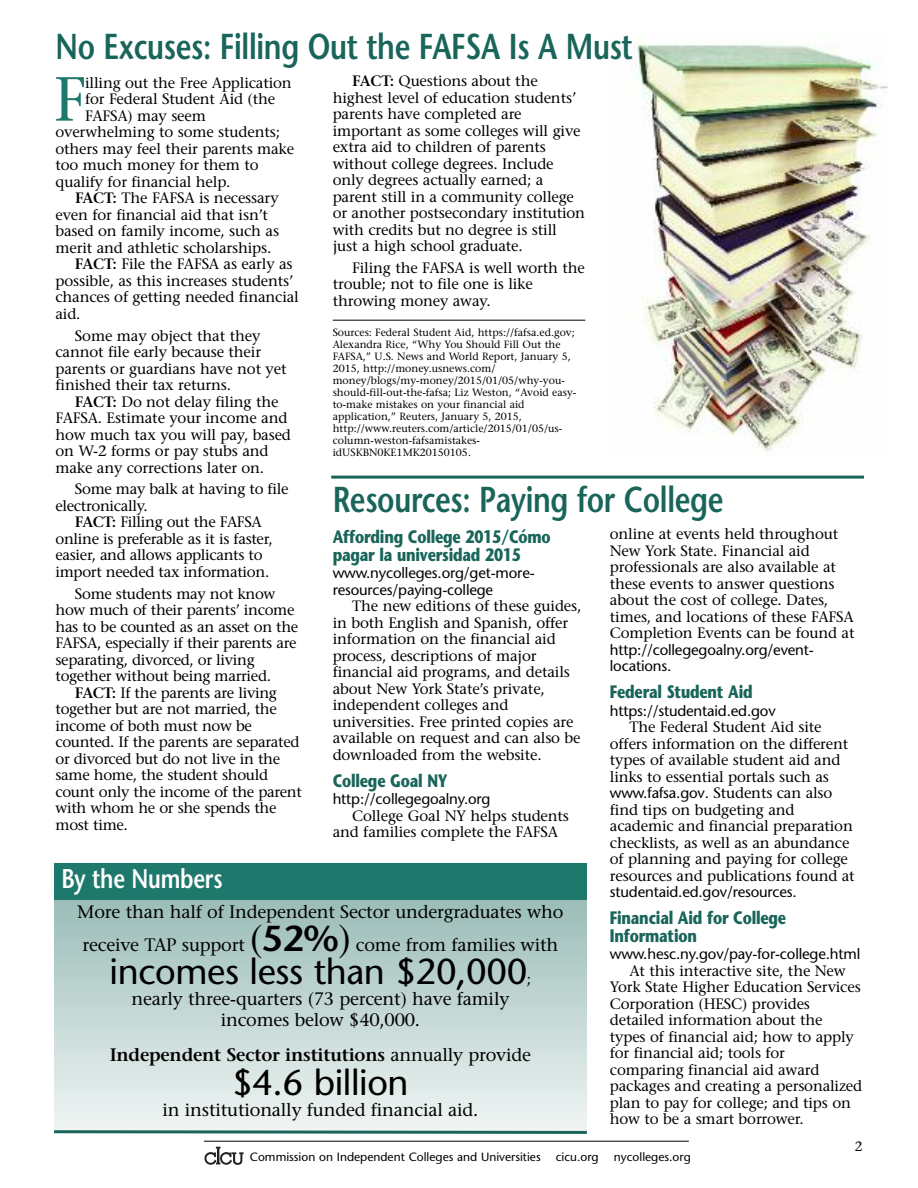
<style>
.page{position:relative;width:918px;height:1188px;background:#fff}
.page>*{position:absolute;margin:0;border:0;box-sizing:border-box;transform-origin:0 0}
.t1{font:62.1px "Stone Serif";color:#1e796c}
.t2{font:600 36px "Stone Sans";letter-spacing:-.01em;color:#19655a;scale:.8 1}
.t3{font:36px "Stone Sans";letter-spacing:-.01em;color:#000}
.t4{font:600 27px "Stone Sans";letter-spacing:-.01em;color:#fff;scale:.8 1}
.t5{font:18px/33px "Stone Serif";letter-spacing:-.01em;color:#000}
.t6{font:700 18px/18px "Stone Sans";letter-spacing:-.015em;color:#19655a;scale:.8 1}
.t7{font:600 18px "Stone Serif";letter-spacing:-.01em;color:#000}
.t8{font:15px/16.5px "Stone Serif";letter-spacing:-.01em;color:#000}
.t9{font:15px/16.5px "Stone Sans";letter-spacing:-.01em;color:#000}
.t10{font:13.5px "Stone Serif";color:#000}
.t11{font:12px "Stone Sans";color:#000}
.t12{font:10.5px/12px "Stone Serif";color:#000}
.s1{font-weight:600}
.s2{font-family:"Stone Serif"}
.s3{font-family:"Stone Sans"}
.s4{font-size:36px}
.s5{font-family:"Stone Sans";font-weight:600;font-size:36px}
.s6{font-weight:400}
</style>
<div class="page">
<img style="left:631px;top:45px;width:257px;height:407px">
<svg style="left:205px;top:1147px;width:39px;height:18px"></svg>
<hr style="left:204px;top:1141px;width:485px;height:1px;background:#000">
<hr style="left:331px;top:476px;width:533px;height:3px;background:#19655a">
<hr style="left:333px;top:320px;width:252px;height:1px;background:#000">
<div style="left:54px;top:899px;width:533px;height:234px;background:linear-gradient(to bottom,#9bbcb8,#f0f5f4)"></div>
<div style="left:54px;top:863px;width:533px;height:36px;background:#1e796c"></div>
<svg style="left:54px;top:1129px;width:533px;height:5px"></svg>
<h2 class="t2" style="left:55px;top:33px;width:723px">No Excuses: Filling Out the FAFSA Is A Must</h2>
<p class="t8" style="left:333px;top:74px;width:254px;text-indent:20px"><span class="s1">FACT:</span> Questions about the highest level of education students’ parents have completed are important as some colleges will give extra aid to children of parents without college degrees. Include only degrees actually earned; a parent still in a community college or another postsecondary institution with credits but no degree is still just a high school graduate.</p>
<p class="t8" style="left:333px;top:261px;width:254px;text-indent:20px">Filing the FAFSA is well worth the trouble; not to file one is like throwing money away.</p>
<p class="t12" style="left:333px;top:327px;width:245px">Sources: Federal Student Aid, https://fafsa.ed.gov; Alexandra Rice, “Why You Should Fill Out the FAFSA,” U.S. News and World Report, January 5, 2015, http://money.usnews.com/ money/blogs/my-money/2015/01/05/why-you&shy;should-fill-out-the-fafsa; Liz Weston, “Avoid easy&shy;to-make mistakes on your financial aid application,” Reuters, January 5, 2015, http://www.reuters.com/article/2015/01/05/us&shy;column-weston-fafsamistakes&shy;idUSKBN0KE1MK20150105.</p>
<h1 class="t1" style="left:54px;top:75px;width:34px">F</h1>
<p class="t8" style="left:85px;top:76px;width:208px">illing out the Free Application</p>
<p class="t8" style="left:85px;top:92px;width:192px">for Federal Student Aid (the</p>
<p class="t8" style="left:85px;top:109px;width:122px">FAFSA) may seem</p>
<p class="t8" style="left:56px;top:125px;width:226px">overwhelming to some students;</p>
<p class="t8" style="left:56px;top:142px;width:240px">others may feel their parents make</p>
<p class="t8" style="left:56px;top:158px;width:205px">too much money for them to</p>
<p class="t8" style="left:56px;top:175px;width:177px">qualify for financial help.</p>
<p class="t8" style="left:75px;top:191px;width:205px"><span class="s1">FACT:</span> The FAFSA is necessary</p>
<p class="t8" style="left:55px;top:208px;width:214px">even for financial aid that isn’t</p>
<p class="t8" style="left:55px;top:224px;width:225px">based on family income, such as</p>
<p class="t8" style="left:55px;top:241px;width:217px">merit and athletic scholarships.</p>
<p class="t8" style="left:75px;top:257px;width:219px"><span class="s1">FACT:</span> File the FAFSA as early as</p>
<p class="t8" style="left:55px;top:274px;width:239px">possible, as this increases students’</p>
<p class="t8" style="left:55px;top:290px;width:245px">chances of getting needed financial</p>
<p class="t8" style="left:55px;top:307px;width:27px">aid.</p>
<p class="t8" style="left:55px;top:329px;width:233px;text-indent:19px">Some may object that they cannot file early because their parents or guardians have not yet finished their tax returns.</p>
<p class="t8" style="left:55px;top:395px;width:237px;text-indent:20px"><span class="s1">FACT:</span> Do not delay filing the<br>FAFSA. Estimate your income and how much tax you will pay, based on W-2 forms or pay stubs and make any corrections later on.</p>
<p class="t8" style="left:75px;top:483px;width:215px">Some may balk at having to file</p>
<p class="t8" style="left:55px;top:499px;width:94px">electronically.</p>
<p class="t8" style="left:75px;top:516px;width:188px"><span class="s1">FACT:</span> Filling out the FAFSA</p>
<p class="t8" style="left:55px;top:532px;width:219px">online is preferable as it is faster,</p>
<p class="t8" style="left:55px;top:549px;width:209px">easier, and allows applicants to</p>
<p class="t8" style="left:55px;top:565px;width:215px">import needed tax information.</p>
<p class="t8" style="left:55px;top:587px;width:244px;text-indent:20px">Some students may not know how much of their parents’ income has to be counted as an asset on the<br>FAFSA, especially if their parents are separating, divorced, or living together without being married.</p>
<p class="t8" style="left:55px;top:686px;width:248px;text-indent:20px"><span class="s1">FACT:</span> If the parents are living together but are not married, the income of both must now be counted. If the parents are separated or divorced but do not live in the same home, the student should count only the income of the parent with whom he or she spends the most time.</p>
<h2 class="t2" style="left:333px;top:485px;width:490px">Resources: Paying for College</h2>
<p class="t8" style="left:610px;top:528px;width:246px">online at events held throughout New York State. Financial aid professionals are also available at these events to answer questions about the cost of college. Dates, times, and locations of these FAFSA Completion Events can be found at</p>
<p class="t9" style="left:610px;top:643px;width:206px">http://collegegoalny.org/event&shy;locations<span class="s2">.</span></p>
<p class="t6" style="left:610px;top:685px;width:180px">Federal Student Aid</p>
<p class="t9" style="left:610px;top:704px;width:167px">https://studentaid.ed.gov</p>
<p class="t8" style="left:610px;top:720px;width:246px;text-indent:20px">The Federal Student Aid site offers information on the different types of available student aid and links to essential portals such as <span class="s3">www.fafsa.gov</span>. Students can also find tips on budgeting and academic and financial preparation checklists, as well as an abundance of planning and paying for college resources and publications found at</p>
<p class="t9" style="left:610px;top:885px;width:188px">studentaid.ed.gov/resources<span class="s2">.</span></p>
<p class="t6" style="left:610px;top:910px;width:222px">Financial Aid for College<br>Information</p>
<p class="t9" style="left:610px;top:947px;width:252px">www.hesc.ny.gov/pay-for-college.html</p>
<p class="t8" style="left:610px;top:964px;width:254px;text-indent:20px">At this interactive site, the New<br>York State Higher Education Services<br>Corporation (HESC) provides detailed information about the<br>types of financial aid; how to apply for financial aid; tools for comparing financial aid award packages and creating a personalized plan to pay for college; and tips on how to be a smart borrower.</p>
<p class="t6" style="left:333px;top:530px;width:274px">Affording College 2015/Cómo pagar la universidad 2015</p>
<p class="t9" style="left:333px;top:567px;width:204px">www.nycolleges.org/get-more&shy;resources/paying-college</p>
<p class="t8" style="left:333px;top:600px;width:250px;text-indent:20px">The new editions of these guides, in both English and Spanish, offer information on the financial aid process, descriptions of major financial aid programs, and details about New York State’s private, independent colleges and universities. Free printed copies are available on request and can also be downloaded from the website.</p>
<p class="t6" style="left:333px;top:773px;width:145px">College Goal NY</p>
<p class="t9" style="left:333px;top:792px;width:159px">http://collegegoalny.org</p>
<p class="t8" style="left:333px;top:809px;width:238px;text-indent:20px">College Goal NY helps students and families complete the FAFSA</p>
<h3 class="t4" style="left:61px;top:868px;width:203px">By the Numbers</h3>
<p class="t5" style="left:77px;top:898px;width:488px">More than half of Independent Sector undergraduates who receive TAP support <span class="s4">(</span><span class="s5">52%</span><span class="s4">)</span> come from families with</p>
<h2 class="t3" style="left:110px;top:958px;width:419px">incomes less than $20,000</h2>
<p class="t8" style="left:527px;top:973px;width:6px">;</p>
<p class="t5" style="left:131px;top:991px;width:380px;line-height:21px;text-align:center">nearly three-quarters (73 percent) have family incomes below $40,000.</p>
<p class="t7" style="left:110px;top:1048px;width:423px">Independent Sector institutions <span class="s6">annually provide</span></p>
<h2 class="t3" style="left:232px;top:1069px;width:178px">$4.6 billion</h2>
<p class="t5" style="left:162px;top:1096px;width:317px">in institutionally funded financial aid.</p>
<p class="t11" style="left:250px;top:1152px;width:292px">Commission on Independent Colleges and Universities</p>
<p class="t11" style="left:556px;top:1152px;width:44px">cicu.org</p>
<p class="t11" style="left:614px;top:1152px;width:78px">nycolleges.org</p>
<p class="t10" style="left:855px;top:1141px;width:9px">2</p>
</div>
